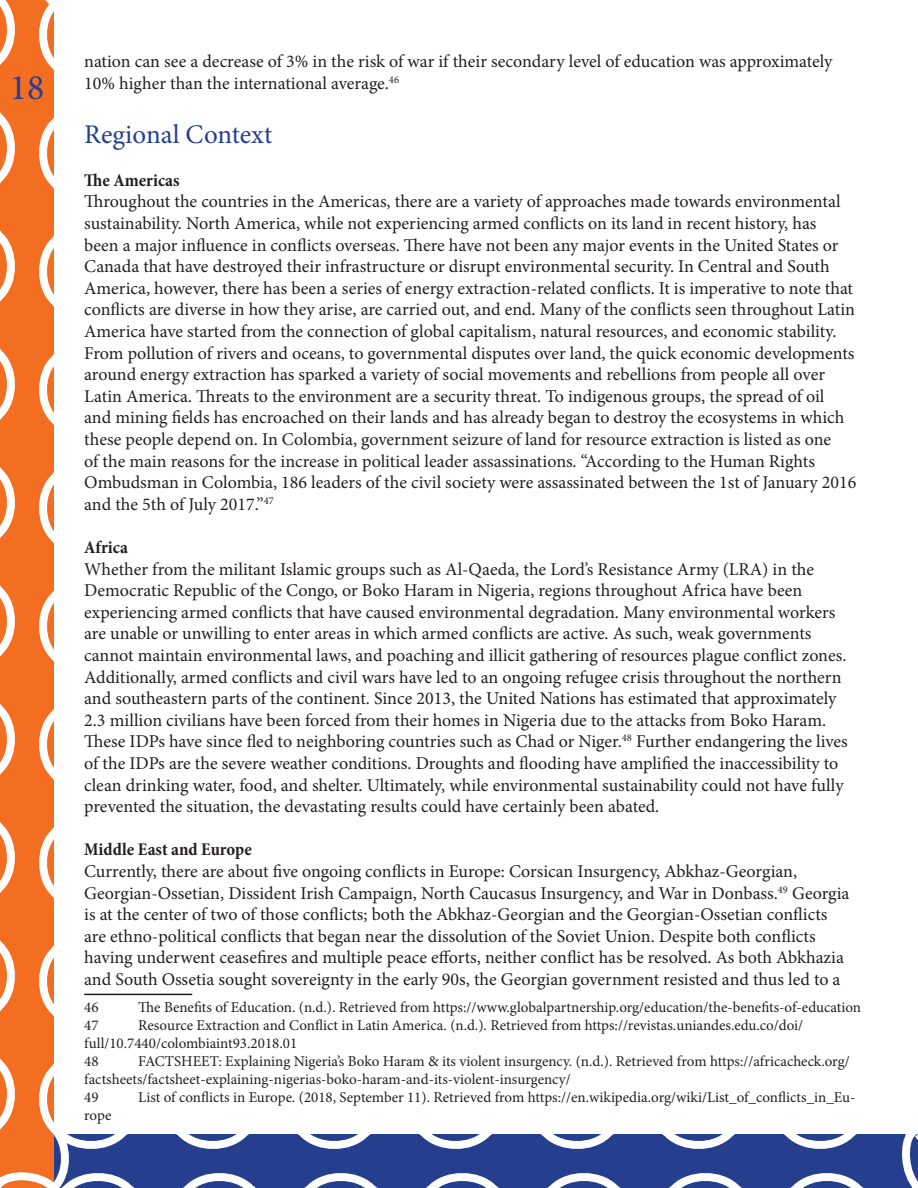
<style>
.page{position:relative;width:918px;height:1188px;background:#fff}
.page>*{position:absolute;margin:0;border:0;box-sizing:border-box;transform-origin:0 0}
.t1{font:36px "Minion Pro";color:#253f8e}
.t2{font:27px "Minion Pro";color:#253f8e}
.t3{font:18px/21.6px "Minion Pro";color:#231f20}
.t4{font:700 condensed 18px "Minion Pro";color:#231f20}
.t5{font:15px/18px "Minion Pro";color:#231f20}
</style>
<div class="page">
<svg style="left:80px;top:1134px;width:827px;height:54px;background:#485da0"></svg>
<svg style="left:907px;top:1134px;width:11px;height:54px"></svg>
<svg style="left:0;top:0;width:80px;height:1188px"></svg>
<hr style="left:84px;top:994px;width:108px;height:1px;background:#231f20">
<h1 class="t1" style="left:10px;top:63px;width:36px">18</h1>
<p class="t3" style="left:84px;top:51px;width:750px">nation can see a decrease of 3% in the risk of war if their secondary level of education was approximately<br>10% higher than the international average.<sup>46</sup></p>
<p class="t2" style="left:84px;top:116px;width:189px">Regional Context</p>
<p class="t4" style="left:84px;top:168px;width:97px">The Americas</p>
<p class="t3" style="left:84px;top:191px;width:774px">Throughout the countries in the Americas, there are a variety of approaches made towards environmental sustainability. North America, while not experiencing armed conflicts on its land in recent history, has<br>been a major influence in conflicts overseas. There have not been any major events in the United States or Canada that have destroyed their infrastructure or disrupt environmental security. In Central and South America, however, there has been a series of energy extraction-related conflicts. It is imperative to note that conflicts are diverse in how they arise, are carried out, and end. Many of the conflicts seen throughout Latin America have started from the connection of global capitalism, natural resources, and economic stability.<br>From pollution of rivers and oceans, to governmental disputes over land, the quick economic developments around energy extraction has sparked a variety of social movements and rebellions from people all over Latin America. Threats to the environment are a security threat. To indigenous groups, the spread of oil<br>and mining fields has encroached on their lands and has already began to destroy the ecosystems in which these people depend on. In Colombia, government seizure of land for resource extraction is listed as one<br>of the main reasons for the increase in political leader assassinations. “According to the Human Rights Ombudsman in Colombia, 186 leaders of the civil society were assassinated between the 1st of January 2016 and the 5th of July 2017.”<sup>47</sup></p>
<p class="t4" style="left:84px;top:535px;width:45px">Africa</p>
<p class="t3" style="left:84px;top:558px;width:765px">Whether from the militant Islamic groups such as Al-Qaeda, the Lord’s Resistance Army (LRA) in the Democratic Republic of the Congo, or Boko Haram in Nigeria, regions throughout Africa have been experiencing armed conflicts that have caused environmental degradation. Many environmental workers are unable or unwilling to enter areas in which armed conflicts are active. As such, weak governments cannot maintain environmental laws, and poaching and illicit gathering of resources plague conflict zones.<br>Additionally, armed conflicts and civil wars have led to an ongoing refugee crisis throughout the northern and southeastern parts of the continent. Since 2013, the United Nations has estimated that approximately 2.3 million civilians have been forced from their homes in Nigeria due to the attacks from Boko Haram.<br>These IDPs have since fled to neighboring countries such as Chad or Niger.<sup>48</sup> Further endangering the lives of the IDPs are the severe weather conditions. Droughts and flooding have amplified the inaccessibility to clean drinking water, food, and shelter. Ultimately, while environmental sustainability could not have fully prevented the situation, the devastating results could have certainly been abated.</p>
<p class="t4" style="left:84px;top:837px;width:169px">Middle East and Europe</p>
<p class="t3" style="left:84px;top:861px;width:767px">Currently, there are about five ongoing conflicts in Europe: Corsican Insurgency, Abkhaz-Georgian, Georgian-Ossetian, Dissident Irish Campaign, North Caucasus Insurgency, and War in Donbass.<sup>49</sup> Georgia is at the center of two of those conflicts; both the Abkhaz-Georgian and the Georgian-Ossetian conflicts are ethno-political conflicts that began near the dissolution of the Soviet Union. Despite both conflicts having underwent ceasefires and multiple peace efforts, neither conflict has be resolved. As both Abkhazia and South Ossetia sought sovereignty in the early 90s, the Georgian government resisted and thus led to a</p>
<p class="t5" style="left:84px;top:999px;width:16px">46</p>
<p class="t5" style="left:138px;top:999px;width:724px">The Benefits of Education. (n.d.). Retrieved from https://www.globalpartnership.org/education/the-benefits-of-education</p>
<p class="t5" style="left:84px;top:1017px;width:16px">47</p>
<p class="t5" style="left:84px;top:1017px;width:721px;text-indent:54px">Resource Extraction and Conflict in Latin America. (n.d.). Retrieved from https://revistas.uniandes.edu.co/doi/ full/10.7440/colombiaint93.2018.01</p>
<p class="t5" style="left:84px;top:1053px;width:16px">48</p>
<p class="t5" style="left:84px;top:1053px;width:767px;text-indent:54px">FACTSHEET: Explaining Nigeria’s Boko Haram &amp; its violent insurgency. (n.d.). Retrieved from https://africacheck.org/ factsheets/factsheet-explaining-nigerias-boko-haram-and-its-violent-insurgency/</p>
<p class="t5" style="left:84px;top:1089px;width:16px">49</p>
<p class="t5" style="left:138px;top:1089px;width:719px">List of conflicts in Europe. (2018, September 11). Retrieved from https://en.wikipedia.org/wiki/List_of_conflicts_in_Eu-</p>
<p class="t5" style="left:84px;top:1107px;width:29px">rope</p>
</div>
